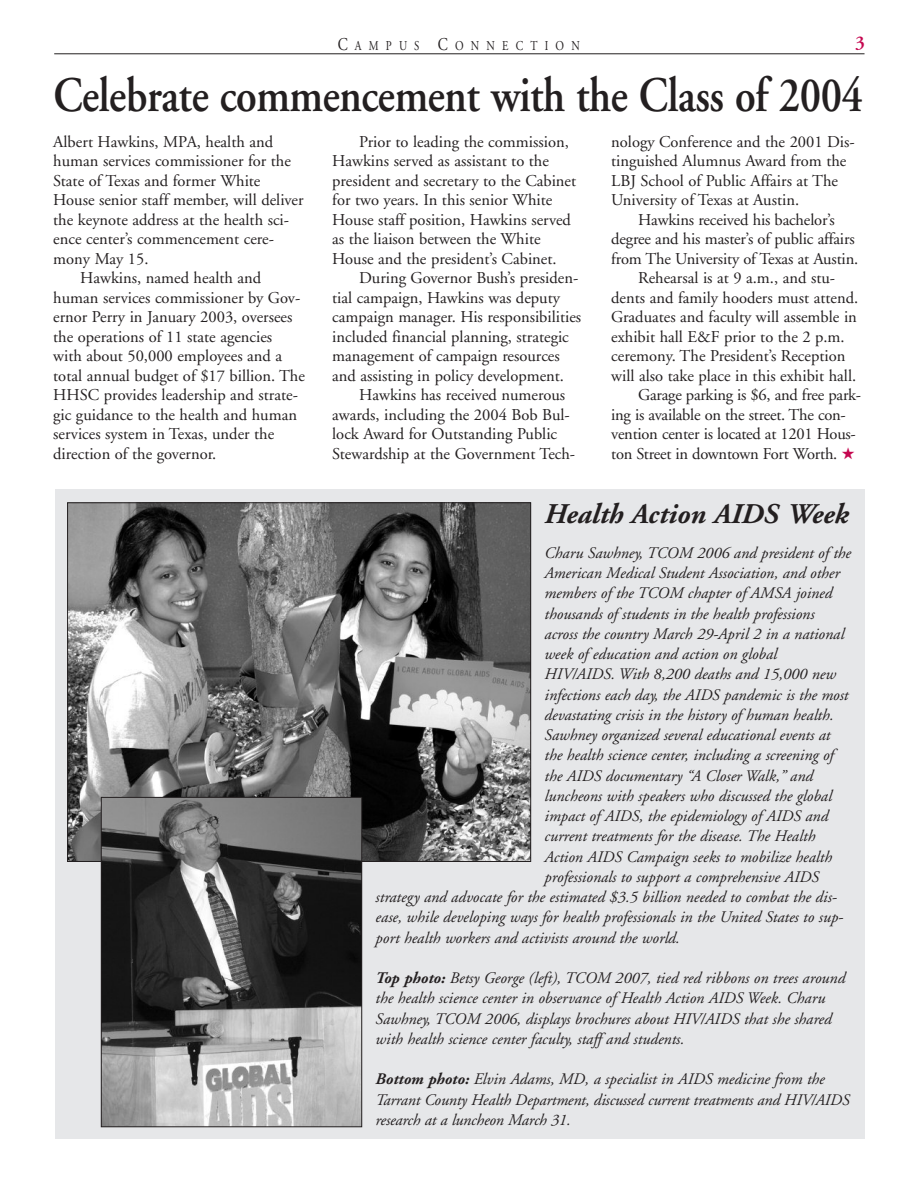
<style>
.page{position:relative;width:918px;height:1188px;background:#fff}
.page>*{position:absolute;margin:0;border:0;box-sizing:border-box;transform-origin:0 0}
.t1{font:600 49.5px "Adobe Garamond";letter-spacing:-.01em;color:#231f20;scale:.85 1}
.t2{font:italic 700 28.5px "Adobe Garamond";color:#231f20}
.t3{font:600 19.5px "Adobe Garamond";color:#c50750}
.t4{font:16.5px/19.5px "Adobe Garamond";color:#231f20}
.t5{font:italic 16.2px/20.2px "Adobe Garamond";color:#231f20}
.t6{font:13.5px "Adobe Garamond";letter-spacing:.665em;color:#231f20;scale:.8 1}
.s1{font-size:18px}
.s2{color:#c50750}
.s3{font-weight:700}
</style>
<div class="page">
<div style="left:55px;top:490px;width:810px;height:649px;background:#e6e7e9"></div>
<hr style="left:54px;top:53px;width:811px;height:1px;background:#231f20">
<img style="left:69px;top:504px;width:460px;height:356px">
<img style="left:103px;top:799px;width:257px;height:326px">
<div style="left:101px;top:797px;width:261px;height:330px;border:1px solid #231f20"></div>
<p class="t6" style="left:338px;top:40px;width:304px"><span class="s1">C</span>AMPUS <span class="s1">C</span>ONNECTION</p>
<p class="t3" style="left:855px;top:35px;width:11px">3</p>
<h1 class="t1" style="left:53px;top:75px;width:955px">Celebrate commencement with the Class of 2004</h1>
<p class="t4" style="left:53px;top:133px;width:221px">Albert Hawkins, MPA, health and</p>
<p class="t4" style="left:53px;top:153px;width:239px">human services commissioner for the</p>
<p class="t4" style="left:53px;top:172px;width:209px">State of Texas and former White</p>
<p class="t4" style="left:53px;top:192px;width:252px">House senior staff member, will deliver</p>
<p class="t4" style="left:53px;top:211px;width:237px">the keynote address at the health sci-</p>
<p class="t4" style="left:53px;top:231px;width:222px">ence center’s commencement cere-</p>
<p class="t4" style="left:53px;top:250px;width:97px">mony May 15.</p>
<p class="t4" style="left:80px;top:270px;width:182px">Hawkins, named health and</p>
<p class="t4" style="left:53px;top:289px;width:249px">human services commissioner by Gov-</p>
<p class="t4" style="left:53px;top:309px;width:241px">ernor Perry in January 2003, oversees</p>
<p class="t4" style="left:53px;top:328px;width:220px">the operations of 11 state agencies</p>
<p class="t4" style="left:53px;top:348px;width:230px">with about 50,000 employees and a</p>
<p class="t4" style="left:53px;top:367px;width:253px">total annual budget of $17 billion. The</p>
<p class="t4" style="left:53px;top:387px;width:246px">HHSC provides leadership and strate-</p>
<p class="t4" style="left:53px;top:406px;width:245px">gic guidance to the health and human</p>
<p class="t4" style="left:53px;top:426px;width:223px">services system in Texas, under the</p>
<p class="t4" style="left:53px;top:445px;width:165px">direction of the governor.</p>
<p class="t4" style="left:332px;top:133px;width:246px;text-indent:27px">Prior to leading the commission, Hawkins served as assistant to the president and secretary to the Cabinet for two years. In this senior White House staff position, Hawkins served as the liaison between the White House and the president’s Cabinet.</p>
<p class="t4" style="left:332px;top:270px;width:251px;text-indent:27px">During Governor Bush’s presiden&shy;tial campaign, Hawkins was deputy campaign manager. His responsibilities included financial planning, strategic management of campaign resources and assisting in policy development.</p>
<p class="t4" style="left:332px;top:387px;width:245px;text-indent:27px">Hawkins has received numerous awards, including the 2004 Bob Bul&shy;lock Award for Outstanding Public Stewardship at the Government Tech-</p>
<p class="t4" style="left:611px;top:133px;width:245px">nology Conference and the 2001 Dis&shy;tinguished Alumnus Award from the LBJ School of Public Affairs at The University of Texas at Austin.</p>
<p class="t4" style="left:638px;top:211px;width:198px">Hawkins received his bachelor’s</p>
<p class="t4" style="left:611px;top:231px;width:245px">degree and his master’s of public affairs</p>
<p class="t4" style="left:611px;top:250px;width:249px">from The University of Texas at Austin.</p>
<p class="t4" style="left:638px;top:270px;width:198px">Rehearsal is at 9 a.m., and stu-</p>
<p class="t4" style="left:611px;top:289px;width:248px">dents and family hooders must attend.</p>
<p class="t4" style="left:611px;top:309px;width:247px">Graduates and faculty will assemble in</p>
<p class="t4" style="left:611px;top:328px;width:235px">exhibit hall E&amp;F prior to the 2 p.m.</p>
<p class="t4" style="left:611px;top:348px;width:236px">ceremony. The President’s Reception</p>
<p class="t4" style="left:611px;top:367px;width:246px">will also take place in this exhibit hall.</p>
<p class="t4" style="left:638px;top:387px;width:224px">Garage parking is $6, and free park-</p>
<p class="t4" style="left:611px;top:406px;width:236px">ing is available on the street. The con-</p>
<p class="t4" style="left:611px;top:426px;width:246px">vention center is located at 1201 Hous-</p>
<p class="t4" style="left:611px;top:445px;width:245px">ton Street in downtown Fort Worth. <span class="s2">★</span></p>
<h2 class="t2" style="left:545px;top:502px;width:306px">Health Action AIDS Week</h2>
<p class="t5" style="left:545px;top:544px;width:308px">Charu Sawhney, TCOM 2006 and president of the</p>
<p class="t5" style="left:545px;top:564px;width:297px">American Medical Student Association, and other</p>
<p class="t5" style="left:545px;top:585px;width:289px">members of the TCOM chapter of AMSA joined</p>
<p class="t5" style="left:545px;top:605px;width:272px">thousands of students in the health professions</p>
<p class="t5" style="left:545px;top:625px;width:301px">across the country March 29-April 2 in a national</p>
<p class="t5" style="left:545px;top:645px;width:234px">week of education and action on global</p>
<p class="t5" style="left:545px;top:666px;width:293px">HIV/AIDS. With 8,200 deaths and 15,000 new</p>
<p class="t5" style="left:545px;top:686px;width:305px">infections each day, the AIDS pandemic is the most</p>
<p class="t5" style="left:545px;top:706px;width:291px">devastating crisis in the history of human health.</p>
<p class="t5" style="left:545px;top:726px;width:287px">Sawhney organized several educational events at</p>
<p class="t5" style="left:545px;top:747px;width:291px">the health science center, including a screening of</p>
<p class="t5" style="left:545px;top:767px;width:270px">the AIDS documentary “A Closer Walk,” and</p>
<p class="t5" style="left:545px;top:787px;width:289px">luncheons with speakers who discussed the global</p>
<p class="t5" style="left:545px;top:807px;width:285px">impact of AIDS, the epidemiology of AIDS and</p>
<p class="t5" style="left:545px;top:828px;width:272px">current treatments for the disease. The Health</p>
<p class="t5" style="left:545px;top:848px;width:289px">Action AIDS Campaign seeks to mobilize health</p>
<p class="t5" style="left:545px;top:868px;width:276px">professionals to support a comprehensive AIDS</p>
<p class="t5" style="left:376px;top:888px;width:463px">strategy and advocate for the estimated $3.5 billion needed to combat the dis-</p>
<p class="t5" style="left:376px;top:909px;width:469px">ease, while developing ways for health professionals in the United States to sup-</p>
<p class="t5" style="left:376px;top:929px;width:306px">port health workers and activists around the world.</p>
<p class="t5" style="left:376px;top:969px;width:471px"><span class="s3">Top photo:</span> Betsy George (left), TCOM 2007, tied red ribbons on trees around the health science center in observance of Health Action AIDS Week. Charu Sawhney, TCOM 2006, displays brochures about HIV/AIDS that she shared with health science center faculty, staff and students.</p>
<p class="t5" style="left:376px;top:1071px;width:475px"><span class="s3">Bottom photo:</span> Elvin Adams, MD, a specialist in AIDS medicine from the<br>Tarrant County Health Department, discussed current treatments and HIV/AIDS research at a luncheon March 31.</p>
</div>
